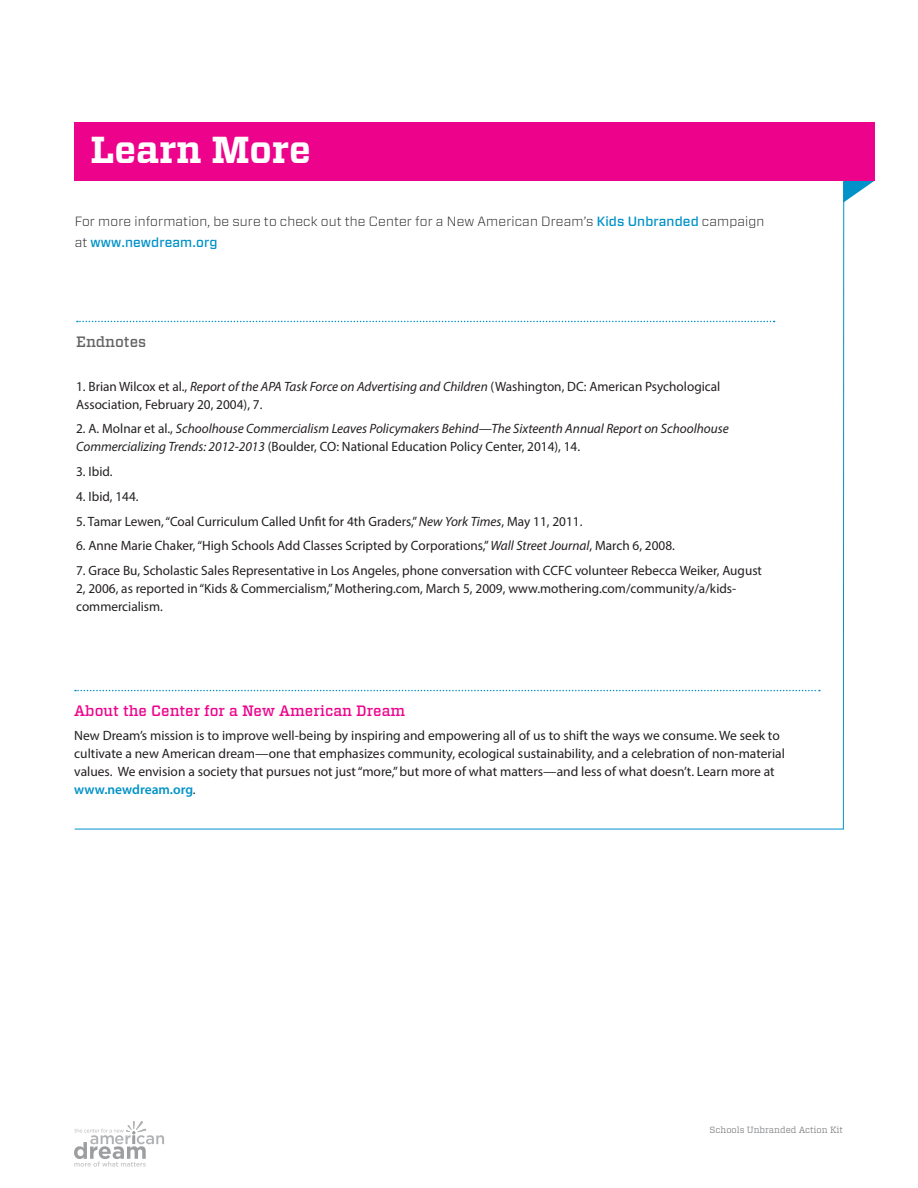
<style>
.page{position:relative;width:918px;height:1188px;background:#fff}
.page>*{position:absolute;margin:0;border:0;box-sizing:border-box;transform-origin:0 0}
.t1{font:700 37.5px "Vitesse";color:#fff}
.steps_step_title{font:500 15px "Vitesse";color:#ed028c}
.steps_step_title-2{font:500 15px "Vitesse";color:#636366}
.steps_body_1{font:13.5px/18px "Myriad Pro";color:#231f20}
.steps_body_1-2{font:italic 13.5px/18px "Myriad Pro";color:#231f20}
.steps_intro_text{font:300 13.35px "Vitesse Sans";letter-spacing:.01em;color:#231f20}
.steps_intro_text-2{font:500 13.35px "Vitesse Sans";letter-spacing:.01em;color:#0092c8}
.t2{font:9px "Vitesse";color:#808285}
.s1{font-weight:500;color:#0092c8}
.s2{font-weight:300;color:#231f20}
.s3{font-style:italic}
.s4{font-style:normal}
.s5{font-weight:600;color:#0092c8}
</style>
<div class="page">
<svg style="left:74px;top:1121px;width:90px;height:46px"></svg>
<svg style="left:74px;top:203px;width:771px;height:627px"></svg>
<svg style="left:843px;top:180px;width:31px;height:23px"></svg>
<div style="left:74px;top:122px;width:800px;height:58px;background:#ed028c"></div>
<svg style="left:77px;top:321px;width:698px;height:1px"></svg>
<svg style="left:75px;top:690px;width:745px;height:1px"></svg>
<p class="t1" style="left:90px;top:125px;width:222px">Learn More</p>
<p class="steps_intro_text" style="left:75px;top:212px;width:691px">For more information, be sure to check out the Center for a New American Dream’s <span class="s1">Kids Unbranded</span> campaign</p>
<p class="steps_intro_text-2" style="left:75px;top:233px;width:144px"><span class="s2">at</span> www.newdream.org</p>
<p class="steps_step_title-2" style="left:76px;top:332px;width:72px">Endnotes</p>
<p class="steps_body_1" style="left:76px;top:377px;width:646px">1. Brian Wilcox et al., <span class="s3">Report of the APA Task Force on Advertising and Children</span> (Washington, DC: American Psychological<br>Association, February 20, 2004), 7.</p>
<p class="steps_body_1-2" style="left:76px;top:420px;width:654px"><span class="s4">2. A. Molnar et al.,</span> Schoolhouse Commercialism Leaves Policymakers Behind—The Sixteenth Annual Report on Schoolhouse<br>Commercializing Trends: 2012-2013 <span class="s4">(Boulder, CO: National Education Policy Center, 2014), 14.</span></p>
<p class="steps_body_1" style="left:76px;top:462px;width:38px">3. Ibid.</p>
<p class="steps_body_1" style="left:76px;top:487px;width:64px">4. Ibid, 144.</p>
<p class="steps_body_1" style="left:76px;top:512px;width:508px">5. Tamar Lewen, “Coal Curriculum Called Unfit for 4th Graders,” <span class="s3">New York Times</span>, May 11, 2011.</p>
<p class="steps_body_1" style="left:76px;top:537px;width:600px">6. Anne Marie Chaker, “High Schools Add Classes Scripted by Corporations,” <span class="s3">Wall Street Journal</span>, March 6, 2008.</p>
<p class="steps_body_1" style="left:76px;top:561px;width:687px">7. Grace Bu, Scholastic Sales Representative in Los Angeles, phone conversation with CCFC volunteer Rebecca Weiker, August<br>2, 2006, as reported in “Kids &amp; Commercialism,” Mothering.com, March 5, 2009, www.mothering.com/community/a/kids&shy;commercialism.</p>
<p class="steps_step_title" style="left:74px;top:701px;width:332px">About the Center for a New American Dream</p>
<p class="steps_body_1" style="left:74px;top:726px;width:712px">New Dream’s mission is to improve well-being by inspiring and empowering all of us to shift the ways we consume. We seek to cultivate a new American dream—one that emphasizes community, ecological sustainability, and a celebration of non-material values. We envision a society that pursues not just “more,” but more of what matters—and less of what doesn’t. Learn more at <span class="s5">www.newdream.org</span>.</p>
<p class="t2" style="left:710px;top:1124px;width:135px">Schools Unbranded Action Kit</p>
</div>
